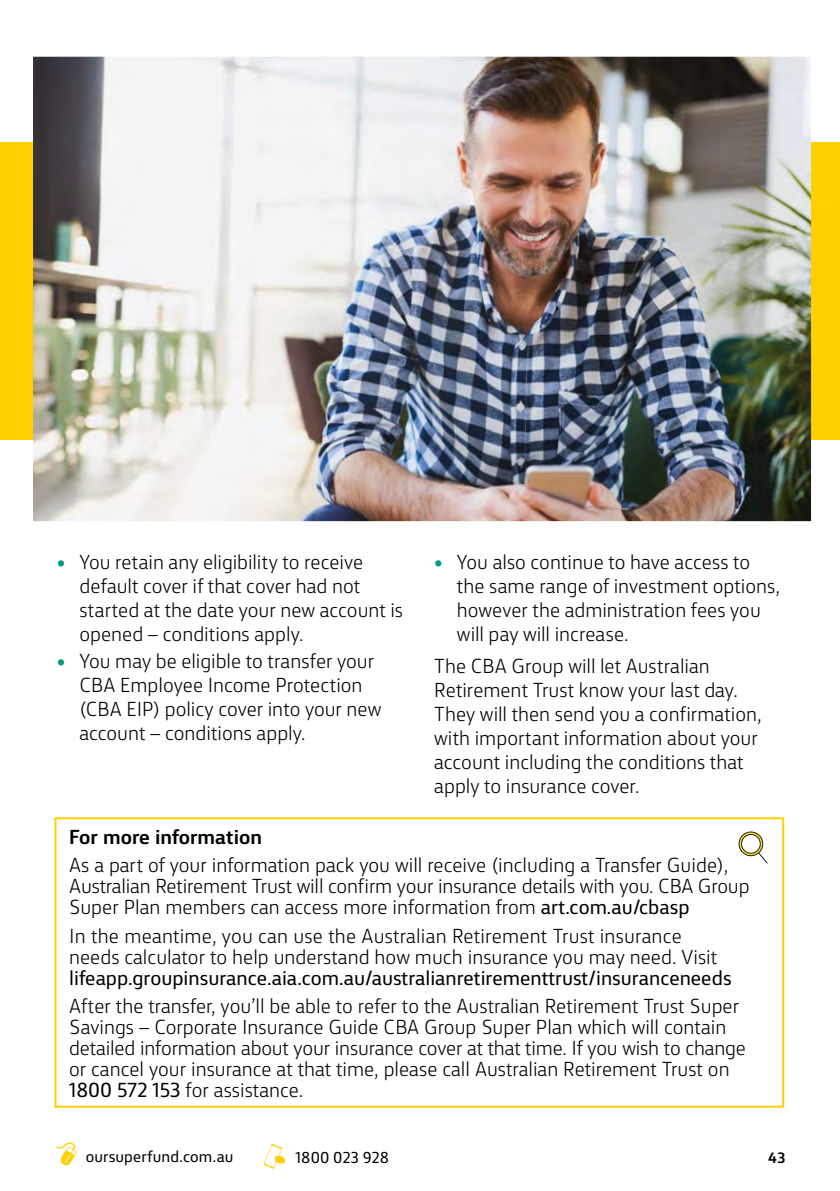
<style>
.page{position:relative;width:840px;height:1191px;background:#fff}
.page>*{position:absolute;margin:0;border:0;box-sizing:border-box;transform-origin:0 0}
.t1{font:300 19px/24px "CBA Sans";color:#000}
.t2{font:19px "CBA Sans";color:#000}
.t3{font:700 19px "CBA Sans";color:#000}
.t4{font:14.8px "CBA Sans";letter-spacing:.01em;color:#000}
.t5{font:700 14px "CBA Sans";color:#000}
.s1{color:#009783}
.s2{font-weight:400}
</style>
<div class="page">
<svg style="left:56px;top:1142px;width:21px;height:23px"></svg>
<svg style="left:263px;top:1144px;width:22px;height:24px"></svg>
<div style="left:0;top:142px;width:839px;height:297px;background:#ffd000"></div>
<img style="left:33px;top:57px;width:777px;height:464px">
<div style="left:54px;top:817px;width:729px;height:290px;border:2px solid #ffd000"></div>
<svg style="left:756px;top:850px;width:11px;height:14px"></svg>
<svg style="left:738px;top:832px;width:24px;height:23px"></svg>
<div style="left:738px;top:831px;width:24px;height:25px;border:1px solid #221c1c;border-radius:50%"></div>
<div style="left:741px;top:834px;width:18px;height:19px;background:#fff;border-radius:9px"></div>
<div style="left:740px;top:834px;width:20px;height:19px;border:1px solid #221c1c;border-radius:50%"></div>
<p class="t1" style="left:79px;top:548px;width:325px;text-indent:-23px"><span class="s1">•</span> You retain any eligibility to receive default cover if that cover had not started at the date your new account is opened – conditions apply.</p>
<p class="t1" style="left:79px;top:647px;width:303px;text-indent:-23px"><span class="s1">•</span> You may be eligible to transfer your CBA Employee Income Protection (CBA EIP) policy cover into your new account – conditions apply.</p>
<p class="t1" style="left:456px;top:548px;width:324px;text-indent:-23px"><span class="s1">•</span> You also continue to have access to the same range of investment options, however the administration fees you will pay will increase.</p>
<p class="t1" style="left:434px;top:653px;width:329px">The CBA Group will let Australian Retirement Trust know your last day.<br>They will then send you a confirmation, with important information about your account including the conditions that apply to insurance cover.</p>
<p class="t3" style="left:69px;top:820px;width:194px">For more information</p>
<p class="t1" style="left:69px;top:853px;width:681px;line-height:21px">As a part of your information pack you will receive (including a Transfer Guide),<br>Australian Retirement Trust will confirm your insurance details with you. CBA Group<br>Super Plan members can access more information from <span class="s2">art.com.au/cbasp</span></p>
<p class="t1" style="left:69px;top:923px;width:649px;line-height:21px">In the meantime, you can use the Australian Retirement Trust insurance needs calculator to help understand how much insurance you may need. Visit</p>
<p class="t2" style="left:69px;top:961px;width:663px">lifeapp.groupinsurance.aia.com.au/australianretirementtrust/insuranceneeds</p>
<p class="t1" style="left:69px;top:993px;width:678px;line-height:21px">After the transfer, you’ll be able to refer to the Australian Retirement Trust Super Savings – Corporate Insurance Guide CBA Group Super Plan which will contain detailed information about your insurance cover at that time. If you wish to change or cancel your insurance at that time, please call Australian Retirement Trust on <span class="s2">1800 572 153</span> for assistance.</p>
<p class="t4" style="left:86px;top:1144px;width:149px">oursuperfund.com.au</p>
<p class="t4" style="left:295px;top:1144px;width:95px">1800 023 928</p>
<p class="t5" style="left:767px;top:1144px;width:19px">43</p>
</div>
